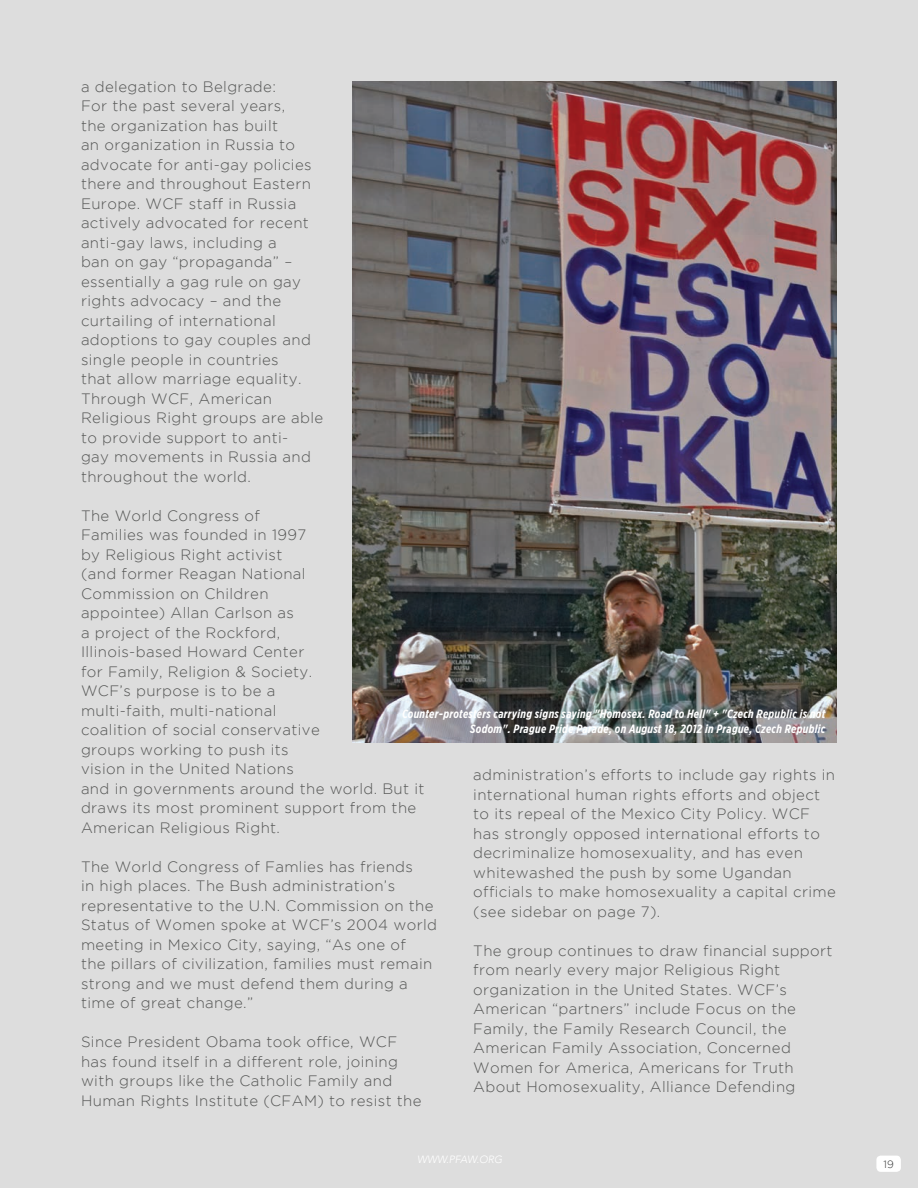
<style>
.page{position:relative;width:918px;height:1188px;background:#ddd}
.page>*{position:absolute;margin:0;border:0;box-sizing:border-box;transform-origin:0 0}
.t1{font:300 15px/19.5px "Gotham";letter-spacing:.025em;color:#545554}
.t2{font:italic 700 12px/15px "Gotham X Narrow";letter-spacing:.025em;color:#fff;text-align:right}
.t3{font:italic 300 10.5px "Avenir";color:#fff}
.t4{font:300 10.5px "Gotham";color:#313232}
</style>
<div class="page">
<div style="left:876px;top:1156px;width:25px;height:16px;background:#fff;border-radius:4px"></div>
<img style="left:352px;top:81px;width:485px;height:661px">
<p class="t1" style="left:81px;top:77px;width:244px">a delegation to Belgrade:<br>For the past several years,<br>the organization has built<br>an organization in Russia to advocate for anti-gay policies there and throughout Eastern<br>Europe. WCF staff in Russia actively advocated for recent anti-gay laws, including a<br>ban on gay “propaganda” – essentially a gag rule on gay rights advocacy – and the curtailing of international adoptions to gay couples and single people in countries<br>that allow marriage equality.<br>Through WCF, American<br>Religious Right groups are able to provide support to anti-<br>gay movements in Russia and throughout the world.</p>
<p class="t1" style="left:81px;top:506px;width:345px">The World Congress of<br>Families was founded in 1997<br>by Religious Right activist<br>(and former Reagan National<br>Commission on Children<br>appointee) Allan Carlson as<br>a project of the Rockford,<br>Illinois-based Howard Center<br>for Family, Religion &amp; Society.<br>WCF’s purpose is to be a<br>multi-faith, multi-national<br>coalition of social conservative<br>groups working to push its<br>vision in the United Nations<br>and in governments around the world. But it draws its most prominent support from the<br>American Religious Right.</p>
<p class="t1" style="left:81px;top:857px;width:358px">The World Congress of Famlies has friends<br>in high places. The Bush administration’s representative to the U.N. Commission on the Status of Women spoke at WCF’s 2004 world meeting in Mexico City, saying, “As one of<br>the pillars of civilization, families must remain strong and we must defend them during a time of great change.”</p>
<p class="t1" style="left:81px;top:1032px;width:342px">Since President Obama took office, WCF has found itself in a different role, joining with groups like the Catholic Family and Human Rights Institute (CFAM) to resist the</p>
<p class="t2" style="left:402px;top:707px;width:425px">Counter-protesters carrying signs saying "Homosex. Road to Hell" + "Czech Republic is not<br>Sodom". Prague Pride Parade, on August 18, 2012 in Prague, Czech Republic</p>
<p class="t1" style="left:473px;top:765px;width:364px">administration’s efforts to include gay rights in international human rights efforts and object to its repeal of the Mexico City Policy. WCF has strongly opposed international efforts to decriminalize homosexuality, and has even whitewashed the push by some Ugandan officials to make homosexuality a capital crime (see sidebar on page 7).</p>
<p class="t1" style="left:473px;top:941px;width:361px">The group continues to draw financial support from nearly every major Religious Right organization in the United States. WCF’s American “partners” include Focus on the Family, the Family Research Council, the American Family Association, Concerned Women for America, Americans for Truth About Homosexuality, Alliance Defending</p>
<p class="t3" style="left:417px;top:1154px;width:87px">WWW.PFAW.ORG</p>
<p class="t4" style="left:884px;top:1158px;width:12px">19</p>
</div>
